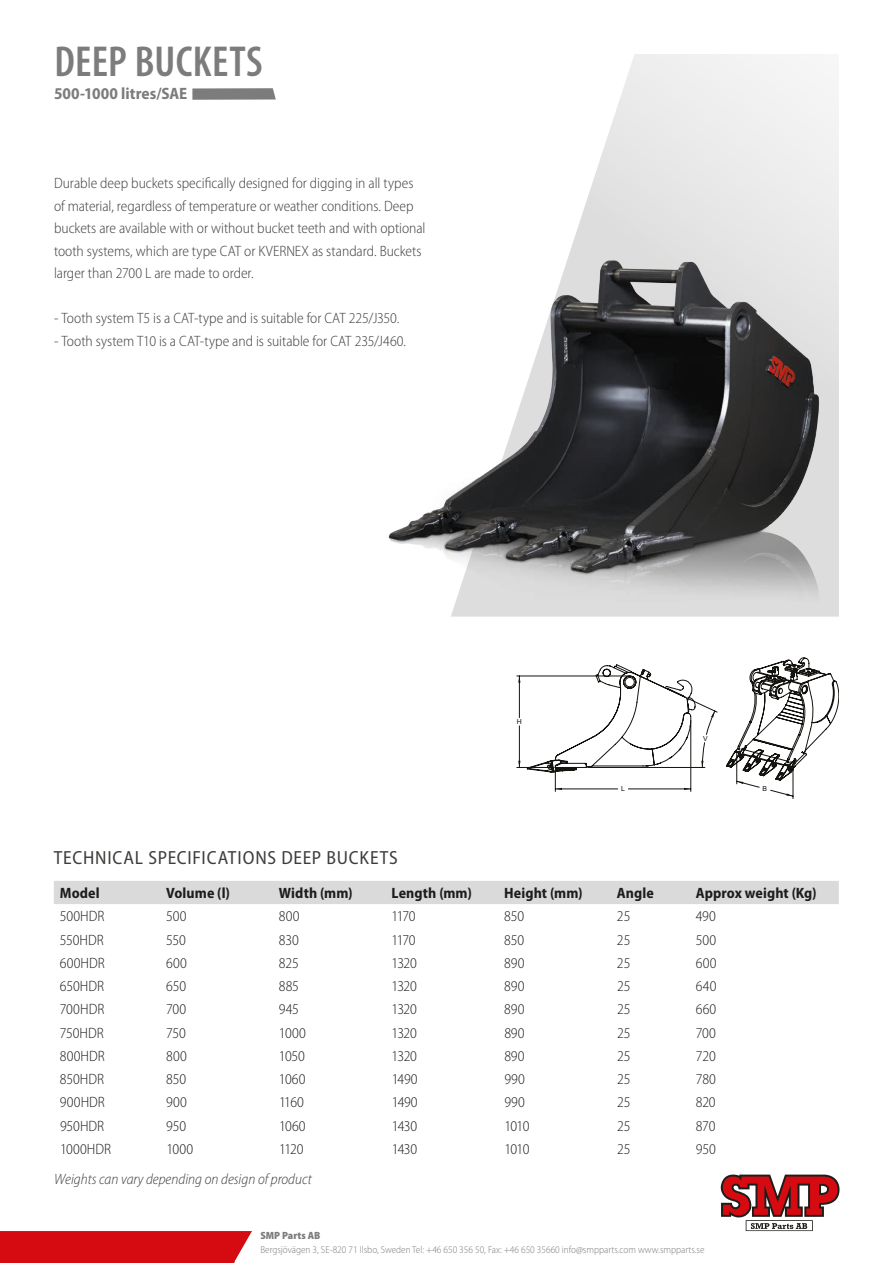
<style>
.page{position:relative;width:893px;height:1263px;background:#fff}
.page>*{position:absolute;margin:0;border:0;box-sizing:border-box;transform-origin:0 0}
.t1{font:600 condensed 43.5px "Myriad Pro";letter-spacing:.005em;color:#7c7c7c}
.t2{font:semi-condensed 19.05px "Myriad Pro";letter-spacing:.04em;color:#3d3d3c}
.t3{font:700 semi-condensed 16.5px "Myriad Pro";letter-spacing:.005em;color:#7c7c7c}
.t4{font:300 semi-condensed 15px/22.5px "Myriad Pro";color:#3d3d3c}
.t5{font:300 semi-condensed 15px "Myriad Pro";letter-spacing:-.005em;color:#1d1d1b}
.t6{font:700 semi-condensed 15px "Myriad Pro";letter-spacing:.005em;color:#1d1d1b}
.t7{font:italic 300 semi-condensed 15px "Myriad Pro";color:#3d3d3c}
.t8{font:900 semi-condensed 10.5px "Myriad Pro";color:#7c7c7c}
.t9{font:300 semi-condensed 10.2px "Myriad Pro";color:#7c7c7c}
.t10{font:6.9px "Arial";color:#14130f}
</style>
<div class="page">
<div style="left:0;top:1231px;width:252px;height:32px;background:#d60a11"></div>
<svg style="left:721px;top:1174px;width:118px;height:57px"></svg>
<svg style="left:579px;top:54px;width:260px;height:169px"></svg>
<img style="left:388px;top:223px;width:451px;height:394px">
<svg style="left:527px;top:658px;width:312px;height:141px"></svg>
<hr style="left:628px;top:789px;width:63px;height:1px;background:#14130f">
<hr style="left:555px;top:789px;width:63px;height:1px;background:#14130f">
<hr style="left:517px;top:767px;width:37px;height:1px;background:#14130f">
<hr style="left:517px;top:676px;width:111px;height:1px;background:#14130f">
<hr style="left:519px;top:726px;width:1px;height:41px;background:#14130f">
<hr style="left:519px;top:676px;width:1px;height:42px;background:#14130f">
<svg style="left:192px;top:88px;width:84px;height:12px"></svg>
<div style="left:54px;top:881px;width:785px;height:23px;background:#dadada"></div>
<h1 class="t1" style="left:54px;top:35px;width:210px">DEEP BUCKETS</h1>
<p class="t3" style="left:54px;top:85px;width:135px">500-1000 litres/SAE</p>
<p class="t4" style="left:54px;top:172px;width:373px">Durable deep buckets specifically designed for digging in all types of material, regardless of temperature or weather conditions. Deep buckets are available with or without bucket teeth and with optional tooth systems, which are type CAT or KVERNEX as standard. Buckets larger than 2700 L are made to order.</p>
<p class="t4" style="left:54px;top:307px;width:347px">- Tooth system T5 is a CAT-type and is suitable for CAT 225/J350.</p>
<p class="t4" style="left:54px;top:330px;width:354px">- Tooth system T10 is a CAT-type and is suitable for CAT 235/J460.</p>
<p class="t2" style="left:54px;top:847px;width:346px">TECHNICAL SPECIFICATIONS DEEP BUCKETS</p>
<p class="t10" style="left:517px;top:717px;width:6px">H</p>
<p class="t10" style="left:621px;top:784px;width:5px">L</p>
<p class="t10" style="left:703px;top:734px;width:6px">V</p>
<p class="t10" style="left:763px;top:784px;width:6px">B</p>
<p class="t6" style="left:60px;top:885px;width:41px">Model</p>
<p class="t6" style="left:166px;top:885px;width:65px">Volume (l)</p>
<p class="t6" style="left:279px;top:885px;width:75px">Width (mm)</p>
<p class="t6" style="left:392px;top:885px;width:82px">Length (mm)</p>
<p class="t6" style="left:504px;top:885px;width:80px">Height (mm)</p>
<p class="t6" style="left:617px;top:885px;width:38px">Angle</p>
<p class="t6" style="left:696px;top:885px;width:122px">Approx weight (Kg)</p>
<p class="t5" style="left:60px;top:908px;width:46px">500HDR</p>
<p class="t5" style="left:166px;top:908px;width:22px">500</p>
<p class="t5" style="left:279px;top:908px;width:22px">800</p>
<p class="t5" style="left:392px;top:908px;width:26px">1170</p>
<p class="t5" style="left:504px;top:908px;width:21px">850</p>
<p class="t5" style="left:617px;top:908px;width:15px">25</p>
<p class="t5" style="left:696px;top:908px;width:22px">490</p>
<p class="t5" style="left:60px;top:931px;width:45px">550HDR</p>
<p class="t5" style="left:166px;top:931px;width:21px">550</p>
<p class="t5" style="left:279px;top:931px;width:21px">830</p>
<p class="t5" style="left:392px;top:931px;width:26px">1170</p>
<p class="t5" style="left:504px;top:931px;width:21px">850</p>
<p class="t5" style="left:617px;top:931px;width:15px">25</p>
<p class="t5" style="left:696px;top:931px;width:22px">500</p>
<p class="t5" style="left:60px;top:955px;width:46px">600HDR</p>
<p class="t5" style="left:166px;top:955px;width:22px">600</p>
<p class="t5" style="left:279px;top:955px;width:21px">825</p>
<p class="t5" style="left:392px;top:955px;width:27px">1320</p>
<p class="t5" style="left:504px;top:955px;width:22px">890</p>
<p class="t5" style="left:617px;top:955px;width:15px">25</p>
<p class="t5" style="left:696px;top:955px;width:22px">600</p>
<p class="t5" style="left:60px;top:978px;width:46px">650HDR</p>
<p class="t5" style="left:166px;top:978px;width:21px">650</p>
<p class="t5" style="left:279px;top:978px;width:22px">885</p>
<p class="t5" style="left:392px;top:978px;width:27px">1320</p>
<p class="t5" style="left:504px;top:978px;width:22px">890</p>
<p class="t5" style="left:617px;top:978px;width:15px">25</p>
<p class="t5" style="left:696px;top:978px;width:22px">640</p>
<p class="t5" style="left:60px;top:1001px;width:46px">700HDR</p>
<p class="t5" style="left:166px;top:1001px;width:22px">700</p>
<p class="t5" style="left:279px;top:1001px;width:21px">945</p>
<p class="t5" style="left:392px;top:1001px;width:27px">1320</p>
<p class="t5" style="left:504px;top:1001px;width:22px">890</p>
<p class="t5" style="left:617px;top:1001px;width:15px">25</p>
<p class="t5" style="left:696px;top:1001px;width:22px">660</p>
<p class="t5" style="left:60px;top:1024px;width:45px">750HDR</p>
<p class="t5" style="left:166px;top:1024px;width:21px">750</p>
<p class="t5" style="left:279px;top:1024px;width:28px">1000</p>
<p class="t5" style="left:392px;top:1024px;width:27px">1320</p>
<p class="t5" style="left:504px;top:1024px;width:22px">890</p>
<p class="t5" style="left:617px;top:1024px;width:15px">25</p>
<p class="t5" style="left:696px;top:1024px;width:22px">700</p>
<p class="t5" style="left:60px;top:1048px;width:46px">800HDR</p>
<p class="t5" style="left:166px;top:1048px;width:22px">800</p>
<p class="t5" style="left:279px;top:1048px;width:27px">1050</p>
<p class="t5" style="left:392px;top:1048px;width:27px">1320</p>
<p class="t5" style="left:504px;top:1048px;width:22px">890</p>
<p class="t5" style="left:617px;top:1048px;width:15px">25</p>
<p class="t5" style="left:696px;top:1048px;width:21px">720</p>
<p class="t5" style="left:60px;top:1071px;width:46px">850HDR</p>
<p class="t5" style="left:166px;top:1071px;width:21px">850</p>
<p class="t5" style="left:279px;top:1071px;width:28px">1060</p>
<p class="t5" style="left:392px;top:1071px;width:27px">1490</p>
<p class="t5" style="left:504px;top:1071px;width:22px">990</p>
<p class="t5" style="left:617px;top:1071px;width:15px">25</p>
<p class="t5" style="left:696px;top:1071px;width:21px">780</p>
<p class="t5" style="left:60px;top:1094px;width:46px">900HDR</p>
<p class="t5" style="left:166px;top:1094px;width:22px">900</p>
<p class="t5" style="left:279px;top:1094px;width:26px">1160</p>
<p class="t5" style="left:392px;top:1094px;width:27px">1490</p>
<p class="t5" style="left:504px;top:1094px;width:22px">990</p>
<p class="t5" style="left:617px;top:1094px;width:15px">25</p>
<p class="t5" style="left:696px;top:1094px;width:21px">820</p>
<p class="t5" style="left:60px;top:1117px;width:46px">950HDR</p>
<p class="t5" style="left:166px;top:1117px;width:21px">950</p>
<p class="t5" style="left:279px;top:1117px;width:28px">1060</p>
<p class="t5" style="left:392px;top:1117px;width:27px">1430</p>
<p class="t5" style="left:504px;top:1117px;width:27px">1010</p>
<p class="t5" style="left:617px;top:1117px;width:15px">25</p>
<p class="t5" style="left:696px;top:1117px;width:21px">870</p>
<p class="t5" style="left:60px;top:1141px;width:53px">1000HDR</p>
<p class="t5" style="left:166px;top:1141px;width:28px">1000</p>
<p class="t5" style="left:279px;top:1141px;width:26px">1120</p>
<p class="t5" style="left:392px;top:1141px;width:27px">1430</p>
<p class="t5" style="left:504px;top:1141px;width:27px">1010</p>
<p class="t5" style="left:617px;top:1141px;width:15px">25</p>
<p class="t5" style="left:696px;top:1141px;width:21px">950</p>
<p class="t7" style="left:54px;top:1171px;width:259px">Weights can vary depending on design of product</p>
<p class="t8" style="left:260px;top:1229px;width:61px">SMP Parts AB</p>
<p class="t9" style="left:260px;top:1244px;width:445px">Bergsjövägen 3, SE-820 71 Ilsbo, Sweden Tel: +46 650 356 50, Fax: +46 650 35660 info@smpparts.com www.smpparts.se</p>
</div>
